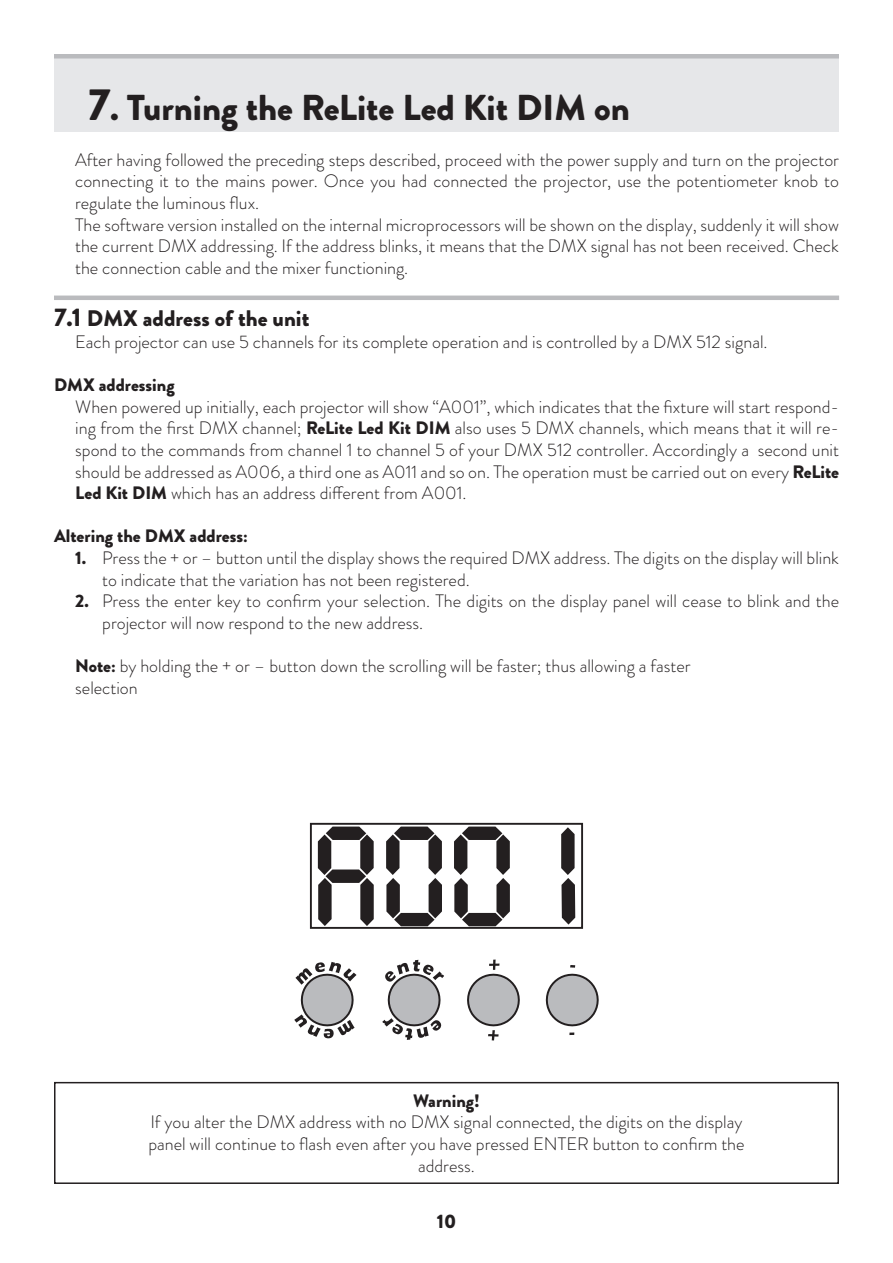
<style>
.page{position:relative;width:893px;height:1263px;background:#fff}
.page>*{position:absolute;margin:0;border:0;box-sizing:border-box;transform-origin:0 0}
.t1{font:137.25px "DJB Get Digital";color:#231f20}
.Titolo{font:900 36px "Brandon Grotesque";color:#231f20}
.Sottotitolo{font:900 22.5px "Brandon Grotesque";color:#231f20}
.t2{font:900 19.5px "Brandon Grotesque";color:#231f20}
.Testo_normale{font:300 18px/21.6px "Brandon Grotesque";color:#231f20;text-align:justify}
.Sottotitolo-2{font:900 18px "Brandon Grotesque";color:#231f20}
.s1{font-size:45px}
.s2{font-size:25.5px}
.s3{font-weight:900}
</style>
<div class="page">
<svg style="left:294px;top:962px;width:62px;height:76px"></svg>
<svg style="left:382px;top:960px;width:62px;height:80px"></svg>
<svg style="left:467px;top:959px;width:53px;height:81px"></svg>
<svg style="left:545px;top:965px;width:54px;height:70px"></svg>
<div style="left:310px;top:823px;width:273px;height:106px;border:2px solid #231f20"></div>
<div style="left:54px;top:54px;width:785px;height:78px;background:#e6e7e9"></div>
<div style="left:54px;top:54px;width:785px;height:5px;background:#babbbe"></div>
<hr style="left:54px;top:296px;width:785px;height:4px;background:#babbbe">
<div style="left:54px;top:1082px;width:785px;height:102px;border:2px solid #231f20"></div>
<p class="Titolo" style="left:88px;top:82px;width:543px"><span class="s1">7</span>. Turning the ReLite Led Kit DIM on</p>
<p class="Testo_normale" style="left:75px;top:149px;width:765px">After having followed the preceding steps described, proceed with the power supply and turn on the projector connecting it to the mains power. Once you had connected the projector, use the potentiometer knob to regulate the luminous flux.</p>
<p class="Testo_normale" style="left:75px;top:214px;width:765px">The software version installed on the internal microprocessors will be shown on the display, suddenly it will show the current DMX addressing. If the address blinks, it means that the DMX signal has not been received. Check the connection cable and the mixer functioning.</p>
<p class="Sottotitolo" style="left:54px;top:303px;width:257px"><span class="s2">7.1</span> DMX address of the unit</p>
<p class="Testo_normale" style="left:75px;top:331px;width:694px">Each projector can use 5 channels for its complete operation and is controlled by a DMX 512 signal.</p>
<p class="Sottotitolo-2" style="left:54px;top:372px;width:122px">DMX addressing</p>
<p class="Testo_normale" style="left:75px;top:396px;width:765px">When powered up initially, each projector will show “A001”, which indicates that the fixture will start respond&shy;ing from the first DMX channel; <span class="s3">ReLite Led Kit DIM</span> also uses 5 DMX channels, which means that it will re&shy;spond to the commands from channel 1 to channel 5 of your DMX 512 controller. Accordingly a second unit should be addressed as A006, a third one as A011 and so on. The operation must be carried out on every <span class="s3">ReLite Led Kit DIM</span> which has an address different from A001.</p>
<p class="Sottotitolo-2" style="left:54px;top:523px;width:195px">Altering the DMX address:</p>
<p class="Testo_normale" style="left:102px;top:547px;width:738px;text-indent:-27px"><span class="s3">1.</span> Press the + or – button until the display shows the required DMX address. The digits on the display will blink to indicate that the variation has not been registered.</p>
<p class="Testo_normale" style="left:102px;top:590px;width:738px;text-indent:-27px"><span class="s3">2.</span> Press the enter key to confirm your selection. The digits on the display panel will cease to blink and the projector will now respond to the new address.</p>
<p class="Testo_normale" style="left:75px;top:655px;width:617px"><span class="s3">Note:</span> by holding the + or – button down the scrolling will be faster; thus allowing a faster</p>
<p class="Testo_normale" style="left:75px;top:677px;width:64px">selection</p>
<p class="t1" style="left:312px;top:805px;width:271px">A00 1</p>
<p class="Sottotitolo-2" style="left:413px;top:1088px;width:68px">Warning!</p>
<p class="Testo_normale" style="left:151px;top:1111px;width:593px">If you alter the DMX address with no DMX signal connected, the digits on the display</p>
<p class="Testo_normale" style="left:148px;top:1133px;width:598px">panel will continue to flash even after you have pressed ENTER button to confirm the</p>
<p class="Testo_normale" style="left:418px;top:1155px;width:58px">address.</p>
<p class="t2" style="left:437px;top:1207px;width:21px">10</p>
</div>
